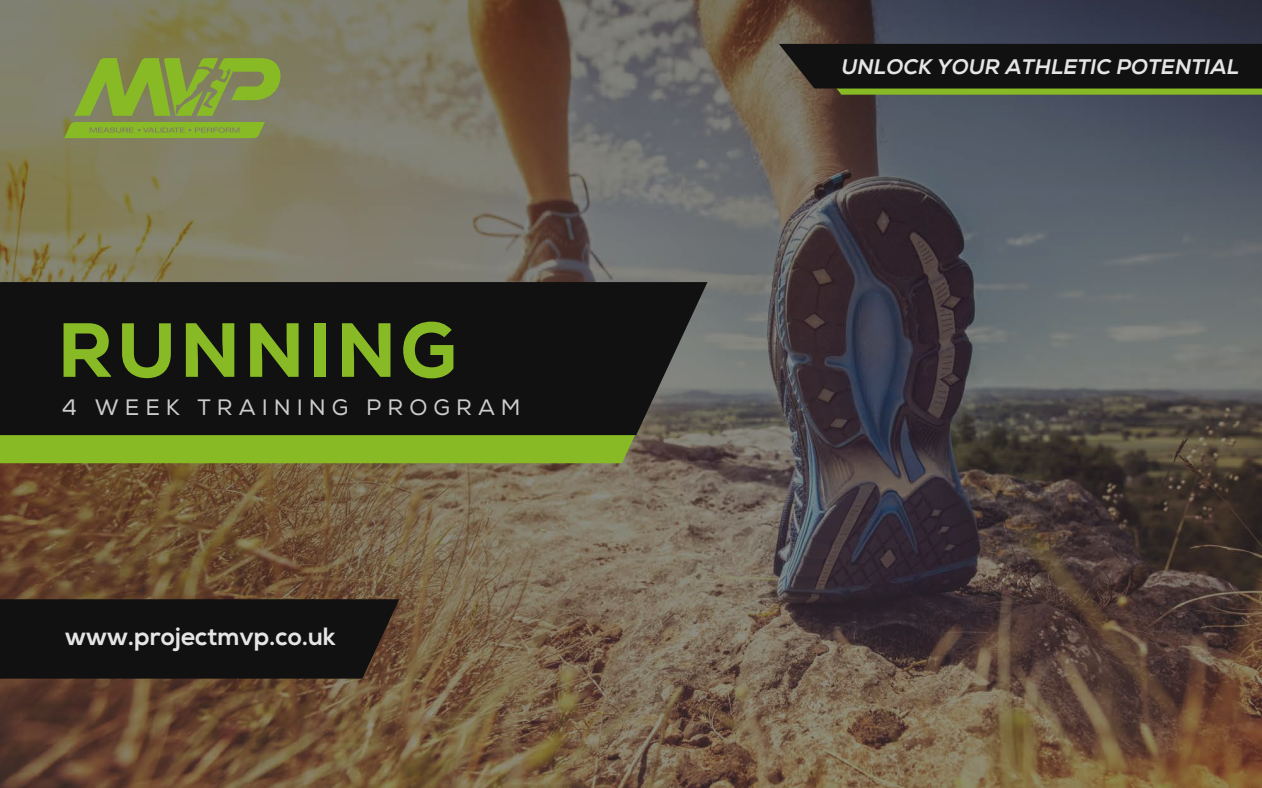
<style>
.page{position:relative;width:1262px;height:788px;background:#fff}
.page>*{position:absolute;margin:0;border:0;box-sizing:border-box;transform-origin:0 0}
.t1{font:800 76.48px "Nexa";letter-spacing:.05em;color:#88ba26}
.t2{font:800 24.94px "Nexa";letter-spacing:-.01em;color:#e5e5e5}
.t3{font:22.31px "Nexa";letter-spacing:.27em;color:#ccc}
.t4{font:italic 800 21.09px "Nexa";color:#e5e5e5}
</style>
<div class="page">
<img style="left:0;top:0;width:1261px;height:788px">
<svg style="left:0;top:435px;width:693px;height:28px;background:#84af29"></svg>
<div style="left:0;top:282px;width:707px;height:153px;background:#111"></div>
<div style="left:0;top:599px;width:399px;height:79px;background:#111"></div>
<svg style="left:64px;top:122px;width:201px;height:16px;background:#87b12d"></svg>
<svg style="left:74px;top:58px;width:206px;height:58px;background:#849e41"></svg>
<svg style="left:779px;top:44px;width:482px;height:51px;background:#222717"></svg>
<h1 class="t1" style="left:58px;top:301px;width:401px">RUNNING</h1>
<p class="t3" style="left:62px;top:394px;width:460px">4 WEEK TRAINING PROGRAM</p>
<p class="t2" style="left:65px;top:621px;width:273px">www.projectmvp.co.uk</p>
<p class="t4" style="left:841px;top:54px;width:399px">UNLOCK YOUR ATHLETIC POTENTIAL</p>
</div>
